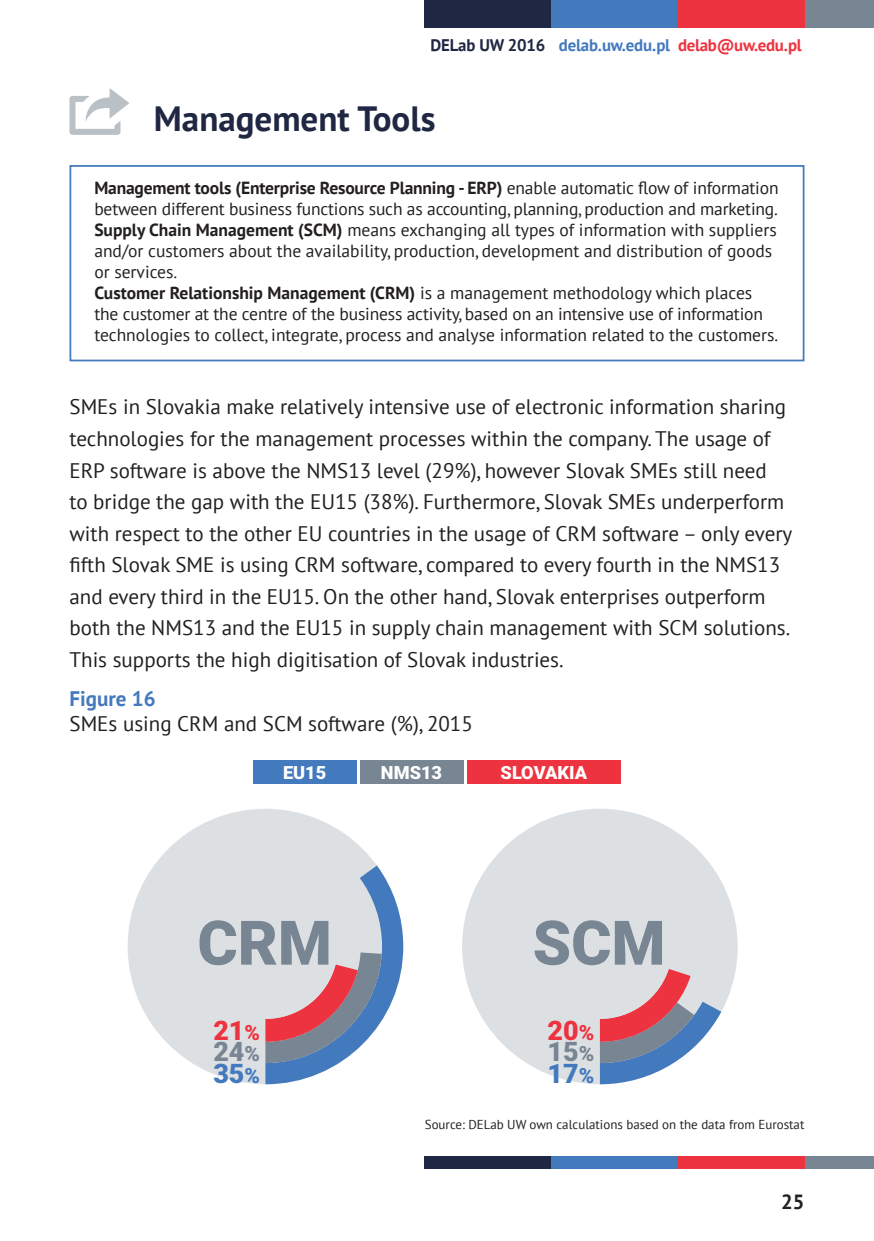
<style>
.page{position:relative;width:874px;height:1241px;background:#fff}
.page>*{position:absolute;margin:0;border:0;box-sizing:border-box;transform-origin:0 0}
.t1{font:900 61.43px "Roboto";color:#788592}
.t2{font:700 35px "PT Sans";color:#1f2743}
.t3{font:900 26.95px/21.5px "Roboto";color:#788592}
.t4{font:900 26.95px "Roboto";color:#ee3340}
.t5{font:21px/31.5px "PT Sans";color:#231f20}
.t6{font:700 21px "PT Sans";color:#4379bd}
.t7{font:700 20.47px "PT Sans";color:#231f20}
.t8{font:900 18.2px "Roboto";color:#fff}
.t9{font:17.5px/21px "PT Sans";color:#231f20}
.t10{font:700 16.8px "PT Sans";letter-spacing:-.01em;color:#4379bd}
.t11{font:12.95px "PT Sans";color:#231f20}
.s1{color:#1f2743}
.s2{color:#ee3340}
.s3{font-weight:700}
.s4{font-size:20.82px}
.s5{color:#4379bd}
.s6{font-size:20.82px;color:#4379bd}
</style>
<div class="page">
<div style="left:804px;top:1156px;width:69px;height:12px;background:#788592"></div>
<div style="left:677px;top:1156px;width:127px;height:12px;background:#ee3340"></div>
<div style="left:551px;top:1156px;width:126px;height:12px;background:#4379bd"></div>
<div style="left:424px;top:1156px;width:127px;height:12px;background:#1f2743"></div>
<div style="left:804px;top:0;width:69px;height:27px;background:#788592"></div>
<div style="left:677px;top:0;width:127px;height:27px;background:#ee3340"></div>
<div style="left:551px;top:0;width:126px;height:27px;background:#4379bd"></div>
<div style="left:424px;top:0;width:127px;height:27px;background:#1f2743"></div>
<div style="left:127px;top:808px;width:276px;height:276px;background:#dde0e3;border-radius:50%"></div>
<div style="left:462px;top:808px;width:275px;height:276px;background:#dde0e3;border-radius:50%"></div>
<svg style="left:265px;top:865px;width:138px;height:219px"></svg>
<svg style="left:599px;top:969px;width:122px;height:115px"></svg>
<div style="left:193px;top:874px;width:144px;height:144px;background:#dde0e3;border-radius:50%"></div>
<div style="left:527px;top:874px;width:145px;height:144px;background:#dde0e3;border-radius:50%"></div>
<div style="left:69px;top:165px;width:735px;height:196px;border:2px solid #4379bd"></div>
<svg style="left:69px;top:88px;width:60px;height:47px"></svg>
<div style="left:253px;top:760px;width:103px;height:23px;background:#4379bd"></div>
<div style="left:360px;top:760px;width:103px;height:23px;background:#788592"></div>
<div style="left:466px;top:760px;width:154px;height:23px;background:#ee3340"></div>
<p class="t10" style="left:430px;top:39px;width:372px"><span class="s1">DELab UW 2016</span> delab.uw.edu.pl <span class="s2">delab@uw.edu.pl</span></p>
<h2 class="t2" style="left:154px;top:106px;width:283px">Management Tools</h2>
<p class="t9" style="left:94px;top:177px;width:685px"><span class="s3">Management tools (Enterprise Resource Planning - ERP)</span> enable automatic flow of information between different business functions such as accounting, planning, production and marketing.<br><span class="s3">Supply Chain Management (SCM)</span> means exchanging all types of information with suppliers and/or customers about the availability, production, development and distribution of goods or services.<br><span class="s3">Customer Relationship Management (CRM)</span> is a management methodology which places the customer at the centre of the business activity, based on an intensive use of information technologies to collect, integrate, process and analyse information related to the customers.</p>
<p class="t5" style="left:69px;top:391px;width:724px">SMEs in Slovakia make relatively intensive use of electronic information sharing technologies for the management processes within the company. The usage of ERP software is above the NMS13 level (29%), however Slovak SMEs still need<br>to bridge the gap with the EU15 (38%). Furthermore, Slovak SMEs underperform with respect to the other EU countries in the usage of CRM software – only every fifth Slovak SME is using CRM software, compared to every fourth in the NMS13 and every third in the EU15. On the other hand, Slovak enterprises outperform both the NMS13 and the EU15 in supply chain management with SCM solutions.<br>This supports the high digitisation of Slovak industries.</p>
<p class="t6" style="left:69px;top:690px;width:88px">Figure 16</p>
<p class="t5" style="left:69px;top:707px;width:404px">SMEs using CRM and SCM software (%), 2015</p>
<p class="t8" style="left:283px;top:761px;width:45px">EU15</p>
<p class="t8" style="left:381px;top:761px;width:63px">NMS13</p>
<p class="t8" style="left:500px;top:761px;width:88px">SLOVAKIA</p>
<h1 class="t1" style="left:197px;top:907px;width:136px">CRM</h1>
<h1 class="t1" style="left:532px;top:907px;width:134px">SCM</h1>
<p class="t4" style="left:213px;top:1014px;width:48px">21<span class="s4">%</span></p>
<p class="t3" style="left:213px;top:1041px;width:48px">24<span class="s4">%<br></span><span class="s5">35</span><span class="s6">%</span></p>
<p class="t4" style="left:547px;top:1014px;width:48px">20<span class="s4">%</span></p>
<p class="t3" style="left:547px;top:1041px;width:48px">15<span class="s4">%<br></span><span class="s5">17</span><span class="s6">%</span></p>
<p class="t11" style="left:424px;top:1116px;width:381px">Source: DELab UW own calculations based on the data from Eurostat</p>
<p class="t7" style="left:780px;top:1194px;width:25px">25</p>
</div>
